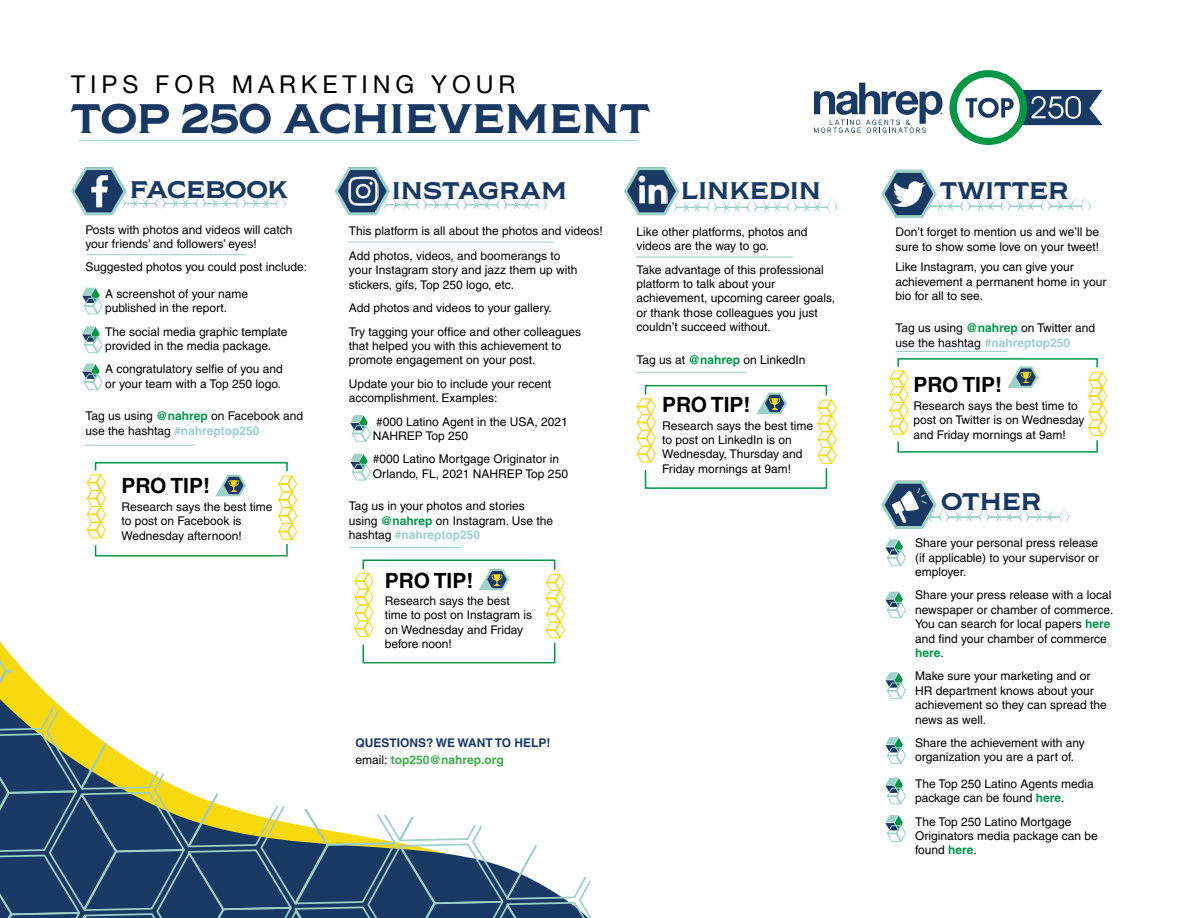
<style>
.page{position:relative;width:1188px;height:918px;background:#fff}
.page>*{position:absolute;margin:0;border:0;box-sizing:border-box;transform-origin:0 0}
.t1{font:expanded 41.1px "Shackleton";color:#173963}
.t2{font:24.75px "Helvetica Neue LT Std";letter-spacing:.2em;color:#000}
.t3{font:expanded 24px "Shackleton";color:#173963}
.t4{font:700 21px "Helvetica";color:#000}
.t5{font:12px/14.4px "Helvetica CE";color:#000}
.t6{font:700 12px/16.5px "Helvetica";color:#173963}
.t7{font:700 12px "Helvetica";color:#9cd1c7}
.t8{font:700 12px "Helvetica";color:#009846}
.s1{font-family:"Helvetica";font-weight:700;color:#00964a}
.s2{font-family:"Helvetica";font-weight:700;color:#9cd1c7}
.s3{font-family:"Helvetica CE";font-weight:400;color:#000}
.s4{color:#41ad49}
</style>
<div class="page">
<hr style="left:79px;top:140px;width:558px;height:1px;background:#9cd1c7">
<svg style="left:949px;top:70px;width:154px;height:75px"></svg>
<svg style="left:814px;top:83px;width:128px;height:50px"></svg>
<hr style="left:636px;top:372px;width:111px;height:1px;background:#9cd1c7">
<svg style="left:624px;top:167px;width:213px;height:48px"></svg>
<svg style="left:637px;top:384px;width:199px;height:105px"></svg>
<hr style="left:636px;top:257px;width:157px;height:1px;background:#9cd1c7">
<img style="left:636px;top:174px;width:31px;height:31px">
<svg style="left:334px;top:167px;width:213px;height:48px"></svg>
<svg style="left:350px;top:415px;width:21px;height:26px"></svg>
<hr style="left:348px;top:242px;width:206px;height:1px;background:#9cd1c7">
<img style="left:347px;top:176px;width:31px;height:31px">
<hr style="left:84px;top:445px;width:111px;height:1px;background:#9cd1c7">
<svg style="left:71px;top:167px;width:215px;height:48px"></svg>
<svg style="left:82px;top:288px;width:20px;height:26px"></svg>
<svg style="left:82px;top:326px;width:20px;height:27px"></svg>
<svg style="left:82px;top:364px;width:20px;height:26px"></svg>
<svg style="left:0;top:454px;width:592px;height:464px"></svg>
<hr style="left:86px;top:254px;width:160px;height:1px;background:#9cd1c7">
<img style="left:84px;top:175px;width:33px;height:33px">
<hr style="left:896px;top:351px;width:112px;height:1px;background:#9cd1c7">
<svg style="left:881px;top:170px;width:210px;height:48px"></svg>
<svg style="left:890px;top:358px;width:217px;height:95px"></svg>
<img style="left:892px;top:177px;width:34px;height:34px">
<svg style="left:881px;top:481px;width:188px;height:48px"></svg>
<svg style="left:885px;top:539px;width:21px;height:27px"></svg>
<svg style="left:885px;top:592px;width:21px;height:26px"></svg>
<svg style="left:885px;top:672px;width:21px;height:27px"></svg>
<svg style="left:885px;top:778px;width:21px;height:26px"></svg>
<svg style="left:885px;top:737px;width:21px;height:27px"></svg>
<svg style="left:885px;top:815px;width:21px;height:27px"></svg>
<img style="left:890px;top:485px;width:38px;height:39px">
<h2 class="t2" style="left:71px;top:70px;width:446px">TIPS FOR MARKETING YOUR</h2>
<h1 class="t1" style="left:71px;top:86px;width:580px">TOP 250 ACHIEVEMENT</h1>
<h3 class="t3" style="left:130px;top:170px;width:160px">FACEBOOK</h3>
<h3 class="t3" style="left:940px;top:172px;width:130px">TWITTER</h3>
<p class="t5" style="left:896px;top:225px;width:205px">Don’t forget to mention us and we’ll be sure to show some love on your tweet!</p>
<p class="t5" style="left:896px;top:260px;width:212px">Like Instagram, you can give your achievement a permanent home in your bio for all to see.</p>
<p class="t5" style="left:896px;top:321px;width:201px">Tag us using <span class="s1">@nahrep</span> on Twitter and use the hashtag <span class="s2">#nahreptop250</span></p>
<h3 class="t4" style="left:914px;top:372px;width:90px">PRO TIP!</h3>
<p class="t5" style="left:914px;top:398px;width:172px">Research says the best time to post on Twitter is on Wednesday and Friday mornings at 9am!</p>
<h3 class="t3" style="left:392px;top:172px;width:177px">INSTAGRAM</h3>
<h3 class="t3" style="left:681px;top:172px;width:142px">LINKEDIN</h3>
<p class="t5" style="left:349px;top:218px;width:256px;line-height:24.9px">This platform is all about the photos and videos!<br>Add photos, videos, and boomerangs to</p>
<p class="t5" style="left:349px;top:263px;width:230px">your Instagram story and jazz them up with stickers, gifs, Top 250 logo, etc.</p>
<p class="t5" style="left:349px;top:296px;width:234px;line-height:23.4px">Add photos and videos to your gallery.<br>Try tagging your office and other colleagues</p>
<p class="t5" style="left:349px;top:339px;width:214px">that helped you with this achievement to promote engagement on your post.</p>
<p class="t5" style="left:349px;top:376px;width:204px">Update your bio to include your recent accomplishment. Examples:</p>
<p class="t5" style="left:373px;top:414px;width:196px">#000 Latino Agent in the USA, 2021<br>NAHREP Top 250</p>
<p class="t5" style="left:373px;top:452px;width:197px">#000 Latino Mortgage Originator in<br>Orlando, FL, 2021 NAHREP Top 250</p>
<p class="t5" style="left:349px;top:499px;width:206px">Tag us in your photos and stories using <span class="s1">@nahrep</span> on Instagram. Use the</p>
<p class="t7" style="left:349px;top:527px;width:133px"><span class="s3">hashtag</span> #nahreptop250</p>
<h3 class="t4" style="left:385px;top:567px;width:90px">PRO TIP!</h3>
<p class="t5" style="left:385px;top:594px;width:149px">Research says the best time to post on Instagram is on Wednesday and Friday before noon!</p>
<p class="t5" style="left:86px;top:222px;width:208px">Posts with photos and videos will catch your friends’ and followers’ eyes!</p>
<p class="t5" style="left:86px;top:260px;width:223px">Suggested photos you could post include:</p>
<p class="t5" style="left:105px;top:286px;width:145px">A screenshot of your name published in the report.</p>
<p class="t5" style="left:105px;top:324px;width:184px">The social media graphic template provided in the media package.</p>
<p class="t5" style="left:105px;top:362px;width:179px">A congratulatory selfie of you and or your team with a Top 250 logo.</p>
<p class="t5" style="left:86px;top:409px;width:219px">Tag us using <span class="s1">@nahrep</span> on Facebook and use the hashtag <span class="s2">#nahreptop250</span></p>
<p class="t5" style="left:637px;top:224px;width:172px">Like other platforms, photos and videos are the way to go.</p>
<p class="t5" style="left:637px;top:262px;width:200px">Take advantage of this professional platform to talk about your achievement, upcoming career goals, or thank those colleagues you just couldn’t succeed without.</p>
<p class="t5" style="left:637px;top:352px;width:170px">Tag us at <span class="s1">@nahrep</span> on LinkedIn</p>
<h3 class="t4" style="left:662px;top:392px;width:90px">PRO TIP!</h3>
<p class="t5" style="left:662px;top:418px;width:153px">Research says the best time to post on LinkedIn is on<br>Wednesday, Thursday and<br>Friday mornings at 9am!</p>
<h3 class="t4" style="left:122px;top:473px;width:90px">PRO TIP!</h3>
<p class="t5" style="left:122px;top:499px;width:153px">Research says the best time to post on Facebook is<br>Wednesday afternoon!</p>
<h3 class="t3" style="left:941px;top:483px;width:101px">OTHER</h3>
<p class="t5" style="left:915px;top:536px;width:185px;text-align:justify">Share your personal press release (if applicable) to your supervisor or employer.</p>
<p class="t5" style="left:915px;top:588px;width:200px">Share your press release with a local newspaper or chamber of commerce.<br>You can search for local papers <span class="s1">here </span>and find your chamber of commerce</p>
<p class="t8" style="left:915px;top:645px;width:30px">here<span class="s3">.</span></p>
<p class="t5" style="left:915px;top:669px;width:193px">Make sure your marketing and or<br>HR department knows about your achievement so they can spread the news as well.</p>
<p class="t5" style="left:915px;top:736px;width:171px">Share the achievement with any organization you are a part of.</p>
<p class="t5" style="left:915px;top:776px;width:180px">The Top 250 Latino Agents media package can be found <span class="s1">here</span>.</p>
<p class="t5" style="left:915px;top:814px;width:184px">The Top 250 Latino Mortgage<br>Originators media package can be found <span class="s1">here</span>.</p>
<p class="t6" style="left:356px;top:735px;width:196px">QUESTIONS? WE WANT TO HELP! <span class="s3">email:</span> <span class="s4">top250@nahrep.org</span></p>
</div>
